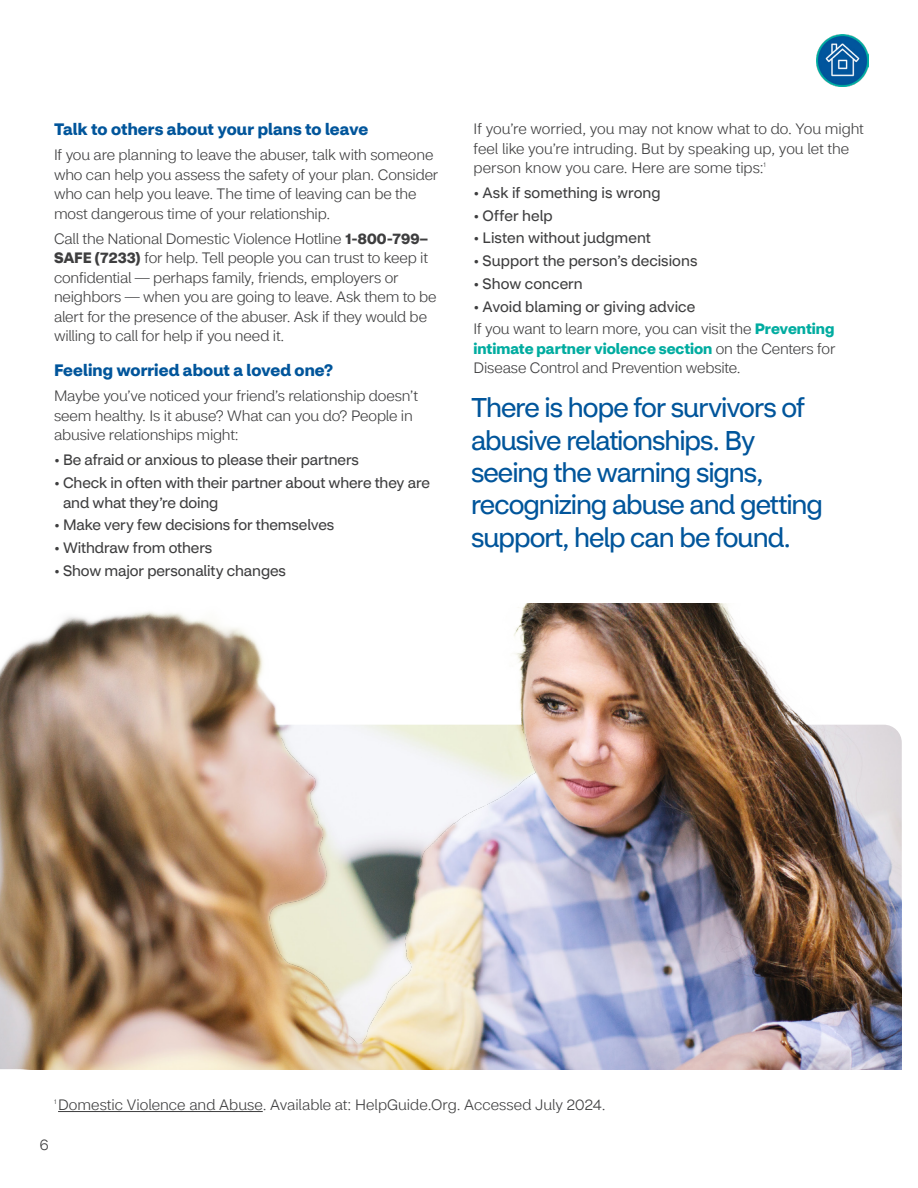
<style>
.page{position:relative;width:918px;height:1188px;background:#fff}
.page>*{position:absolute;margin:0;border:0;box-sizing:border-box;transform-origin:0 0}
.t1{font:27px/32.4px "CVS Health Sans";letter-spacing:-.035em;color:#01559b}
.t2{font:700 16.5px "CVS Health Sans";letter-spacing:.005em;color:#01559b}
.t3{font:300 15px/19.5px "CVS Health Sans";letter-spacing:-.01em;color:#3e3e3f}
.t4{font:15px/19.5px "CVS Health Sans";letter-spacing:-.005em;color:#3e3e3f}
.t5{font:300 6.75px "CVS Health Sans";color:#3e3e3f}
.s1{font-weight:700}
.s2{font-weight:700;color:#00aca0}
</style>
<div class="page">
<hr style="left:58px;top:1111px;width:205px;height:1px;background:#3e3e3f">
<img style="left:817px;top:34px;width:51px;height:53px">
<img style="left:0;top:604px;width:902px;height:465px">
<h4 class="t2" style="left:54px;top:119px;width:316px">Talk to others about your plans to leave</h4>
<p class="t3" style="left:54px;top:145px;width:386px">If you are planning to leave the abuser, talk with someone who can help you assess the safety of your plan. Consider who can help you leave. The time of leaving can be the most dangerous time of your relationship.</p>
<p class="t3" style="left:54px;top:229px;width:384px">Call the National Domestic Violence Hotline <span class="s1">1-800-799– SAFE (7233)</span> for help. Tell people you can trust to keep it confidential — perhaps family, friends, employers or neighbors — when you are going to leave. Ask them to be alert for the presence of the abuser. Ask if they would be willing to call for help if you need it.</p>
<h4 class="t2" style="left:54px;top:360px;width:281px">Feeling worried about a loved one?</h4>
<p class="t3" style="left:54px;top:386px;width:366px">Maybe you’ve noticed your friend’s relationship doesn’t seem healthy. Is it abuse? What can you do? People in abusive relationships might:</p>
<p class="t4" style="left:54px;top:450px;width:307px">• Be afraid or anxious to please their partners</p>
<p class="t4" style="left:63px;top:473px;width:369px;text-indent:-9px">• Check in often with their partner about where they are and what they’re doing</p>
<p class="t4" style="left:54px;top:515px;width:282px">• Make very few decisions for themselves</p>
<p class="t4" style="left:54px;top:538px;width:160px">• Withdraw from others</p>
<p class="t4" style="left:54px;top:561px;width:234px">• Show major personality changes</p>
<p class="t3" style="left:474px;top:119px;width:392px">If you’re worried, you may not know what to do. You might feel like you’re intruding. But by speaking up, you let the person know you care. Here are some tips:</p>
<p class="t5" style="left:763px;top:161px;width:4px">1</p>
<p class="t4" style="left:474px;top:183px;width:188px">• Ask if something is wrong</p>
<p class="t4" style="left:474px;top:206px;width:81px">• Offer help</p>
<p class="t4" style="left:474px;top:229px;width:179px">• Listen without judgment</p>
<p class="t4" style="left:474px;top:251px;width:225px">• Support the person’s decisions</p>
<p class="t4" style="left:474px;top:274px;width:111px">• Show concern</p>
<p class="t4" style="left:474px;top:297px;width:223px">• Avoid blaming or giving advice</p>
<p class="t3" style="left:474px;top:320px;width:363px;text-align:justify">If you want to learn more, you can visit the <span class="s2">Preventing intimate partner violence section</span> on the Centers for Disease Control and Prevention website.</p>
<h2 class="t1" style="left:471px;top:392px;width:354px">There is hope for survivors of abusive relationships. By seeing the warning signs, recognizing abuse and getting support, help can be found.</h2>
<p class="t5" style="left:54px;top:1097px;width:4px">1</p>
<p class="t3" style="left:58px;top:1095px;width:549px">Domestic Violence and Abuse. Available at: HelpGuide.Org. Accessed July 2024.</p>
<p class="t3" style="left:40px;top:1136px;width:10px">6</p>
</div>
